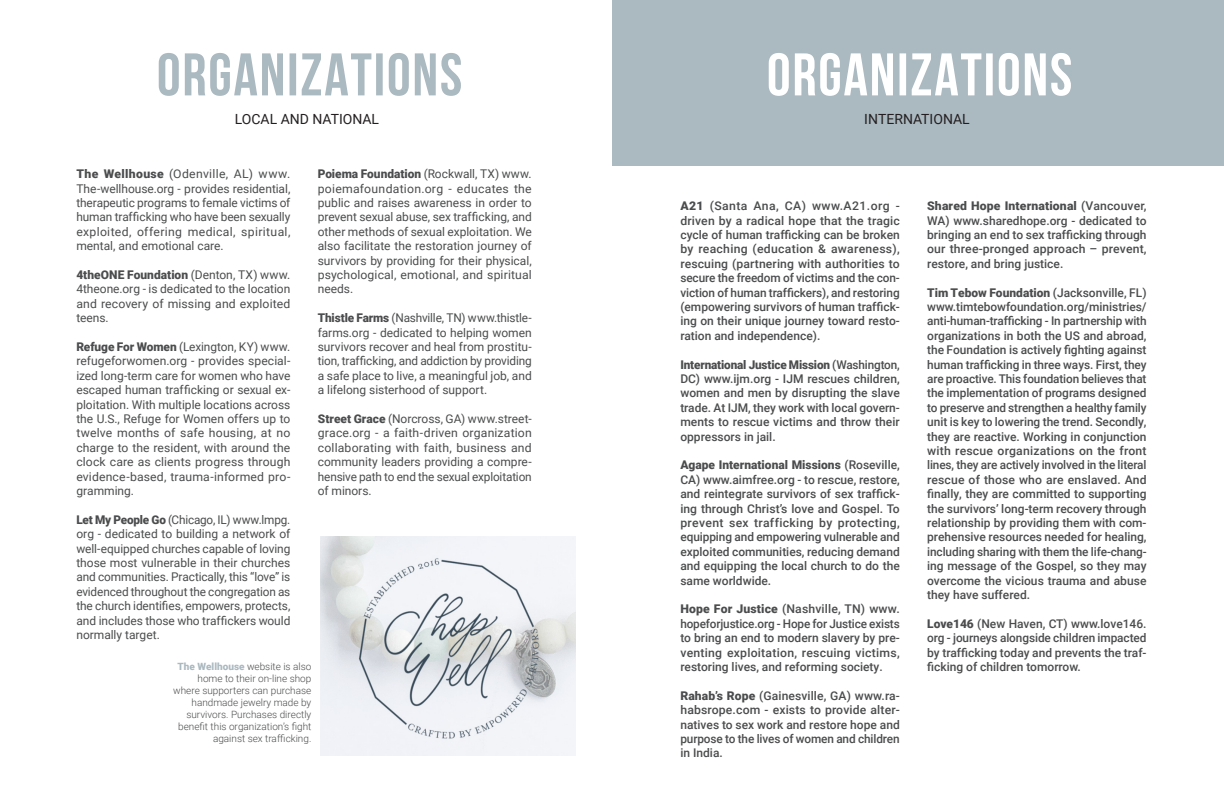
<style>
.page{position:relative;width:1224px;height:792px;background:#fff}
.page>*{position:absolute;margin:0;border:0;box-sizing:border-box;transform-origin:0 0}
.t1{font:14px "Roboto";color:#231f20}
.t2{font:500 12px/14.4px "Roboto";color:#4b4c4d;text-align:justify}
.t3{font:12px/14.4px "Roboto";color:#4b4c4d;text-align:justify}
.t4{font:300 10px/12px "Roboto";color:#4b4c4d;text-align:right}
.s1{font-weight:900}
.s2{font-weight:900;color:#abb9c0}
</style>
<div class="page">
<svg style="left:159px;top:53px;width:302px;height:43px"></svg>
<img style="left:320px;top:536px;width:256px;height:220px">
<div style="left:612px;top:0;width:612px;height:166px;background:#abb9c0"></div>
<svg style="left:769px;top:53px;width:302px;height:43px"></svg>
<p class="t1" style="left:235px;top:109px;width:146px">LOCAL AND NATIONAL</p>
<p class="t1" style="left:864px;top:109px;width:107px">INTERNATIONAL</p>
<p class="t3" style="left:76px;top:166px;width:216px"><span class="s1">The Wellhouse</span> (Odenville, AL) www.<br>The-wellhouse.org - provides residential, therapeutic programs to female victims of human trafficking who have been sexually exploited, offering medical, spiritual, mental, and emotional care.</p>
<p class="t3" style="left:76px;top:267px;width:216px"><span class="s1">4theONE Foundation</span> (Denton, TX) www.<br>4theone.org - is dedicated to the location and recovery of missing and exploited teens.</p>
<p class="t3" style="left:76px;top:339px;width:216px"><span class="s1">Refuge For Women</span> (Lexington, KY) www. refugeforwomen.org - provides special&shy;ized long-term care for women who have escaped human trafficking or sexual ex&shy;ploitation. With multiple locations across the U.S., Refuge for Women offers up to twelve months of safe housing, at no charge to the resident, with around the clock care as clients progress through evidence-based, trauma-informed pro&shy;gramming.</p>
<p class="t3" style="left:76px;top:512px;width:216px"><span class="s1">Let My People Go</span> (Chicago, IL) www.lmpg. org - dedicated to building a network of well-equipped churches capable of loving those most vulnerable in their churches and communities. Practically, this “love” is evidenced throughout the congregation as the church identifies, empowers, protects, and includes those who traffickers would normally target.</p>
<p class="t3" style="left:318px;top:166px;width:216px"><span class="s1">Poiema Foundation</span> (Rockwall, TX) www. poiemafoundation.org - educates the public and raises awareness in order to prevent sexual abuse, sex trafficking, and other methods of sexual exploitation. We also facilitate the restoration journey of survivors by providing for their physical, psychological, emotional, and spiritual needs.</p>
<p class="t3" style="left:318px;top:310px;width:216px"><span class="s1">Thistle Farms</span> (Nashville, TN) www.thistle&shy;farms.org - dedicated to helping women survivors recover and heal from prostitu&shy;tion, trafficking, and addiction by providing a safe place to live, a meaningful job, and a lifelong sisterhood of support.</p>
<p class="t3" style="left:318px;top:411px;width:216px"><span class="s1">Street Grace</span> (Norcross, GA) www.street&shy;grace.org - a faith-driven organization collaborating with faith, business and community leaders providing a compre&shy;hensive path to end the sexual exploitation of minors.</p>
<p class="t2" style="left:680px;top:198px;width:221px"><span class="s1">A21</span> (Santa Ana, CA) www.A21.org - driven by a radical hope that the tragic cycle of human trafficking can be broken by reaching (education &amp; awareness), rescuing (partnering with authorities to secure the freedom of victims and the con&shy;viction of human traffickers), and restoring (empowering survivors of human traffick&shy;ing on their unique journey toward resto&shy;ration and independence).</p>
<p class="t2" style="left:680px;top:357px;width:221px"><span class="s1">International Justice Mission</span> (Washington, DC) www.ijm.org - IJM rescues children, women and men by disrupting the slave trade. At IJM, they work with local govern&shy;ments to rescue victims and throw their oppressors in jail.</p>
<p class="t2" style="left:680px;top:457px;width:221px"><span class="s1">Agape International Missions</span> (Roseville, CA) www.aimfree.org - to rescue, restore, and reintegrate survivors of sex traffick&shy;ing through Christ’s love and Gospel. To prevent sex trafficking by protecting, equipping and empowering vulnerable and exploited communities, reducing demand and equipping the local church to do the same worldwide.</p>
<p class="t2" style="left:680px;top:601px;width:221px"><span class="s1">Hope For Justice</span> (Nashville, TN) www. hopeforjustice.org - Hope for Justice exists to bring an end to modern slavery by pre&shy;venting exploitation, rescuing victims, restoring lives, and reforming society.</p>
<p class="t2" style="left:680px;top:688px;width:221px"><span class="s1">Rahab’s Rope</span> (Gainesville, GA) www.ra&shy;habsrope.com - exists to provide alter&shy;natives to sex work and restore hope and purpose to the lives of women and children in India.</p>
<p class="t2" style="left:927px;top:198px;width:221px"><span class="s1">Shared Hope International</span> (Vancouver, WA) www.sharedhope.org - dedicated to bringing an end to sex trafficking through our three-pronged approach – prevent, restore, and bring justice.</p>
<p class="t2" style="left:927px;top:285px;width:221px"><span class="s1">Tim Tebow Foundation</span> (Jacksonville, FL) www.timtebowfoundation.org/ministries/ anti-human-trafficking - In partnership with organizations in both the US and abroad, the Foundation is actively fighting against human trafficking in three ways. First, they are proactive. This foundation believes that the implementation of programs designed to preserve and strengthen a healthy family unit is key to lowering the trend. Secondly, they are reactive. Working in conjunction with rescue organizations on the front lines, they are actively involved in the literal rescue of those who are enslaved. And finally, they are committed to supporting the survivors’ long-term recovery through relationship by providing them with com&shy;prehensive resources needed for healing, including sharing with them the life-chang&shy;ing message of the Gospel, so they may overcome the vicious trauma and abuse they have suffered.</p>
<p class="t2" style="left:927px;top:616px;width:221px"><span class="s1">Love146</span> (New Haven, CT) www.love146. org - journeys alongside children impacted by trafficking today and prevents the traf-</p>
<p class="t4" style="left:178px;top:660px;width:135px"><span class="s2">The Wellhouse</span> website is also</p>
<p class="t2" style="left:927px;top:659px;width:155px">ficking of children tomorrow.</p>
<p class="t4" style="left:173px;top:672px;width:140px">home to their on-line shop where supporters can purchase handmade jewelry made by survivors. Purchases directly benefit this organization’s fight against sex trafficking.</p>
</div>
